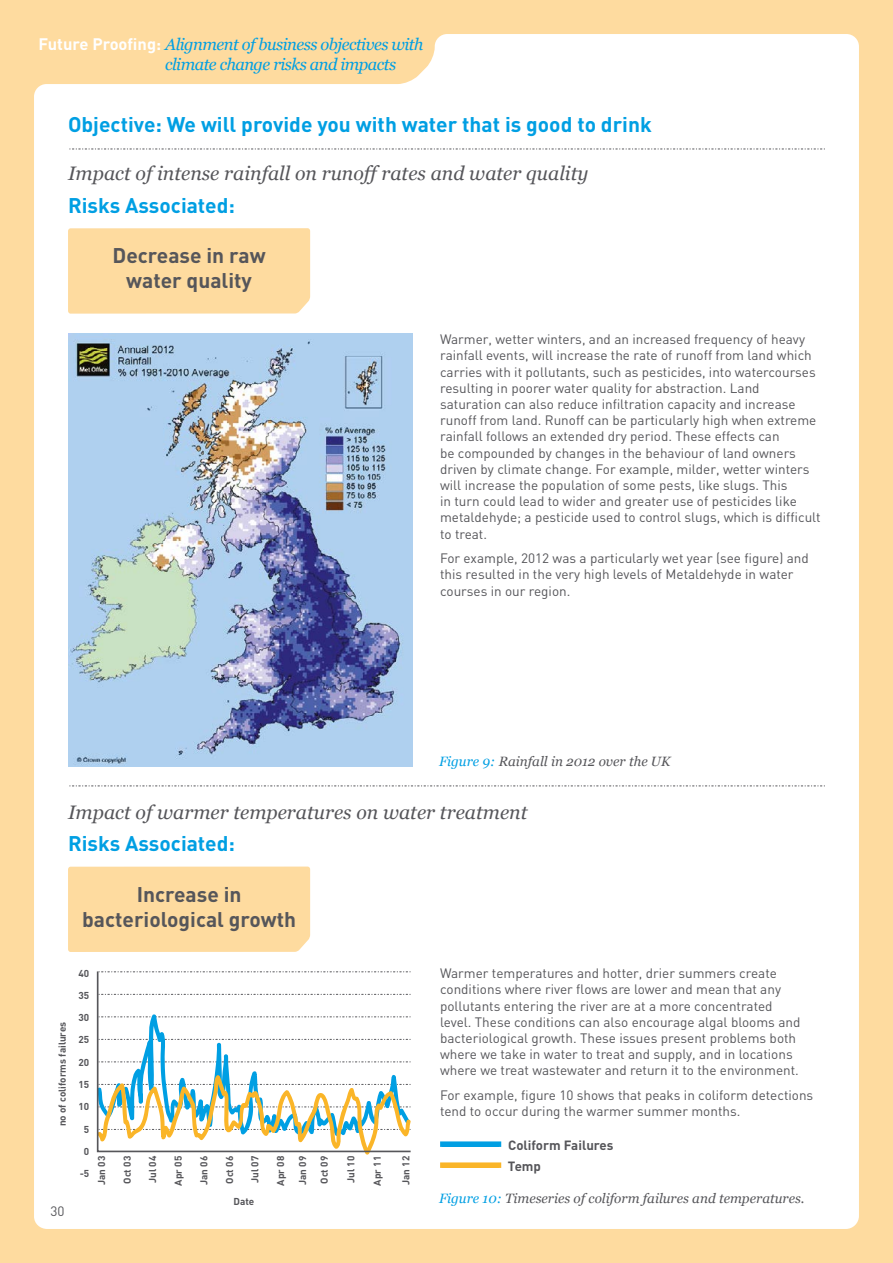
<style>
.page{position:relative;width:893px;height:1263px;background:#fedb9f}
.page>*{position:absolute;margin:0;border:0;box-sizing:border-box;transform-origin:0 0}
.t1{font:700 21px "DIN";color:#009fe3}
.t2{font:700 21px/25.2px "DIN";color:#56565a;text-align:center}
.t3{font:italic 19.5px "Georgia";color:#56565a}
.t4{font:italic 16.5px/19.8px "Georgia";letter-spacing:-.03em;color:#009fe3}
.t5{font:13.5px/16.2px "DIN";color:#56565a}
.t6{font:italic 13.5px "Georgia";color:#56565a}
.t7{font:700 13.35px/21px "DIN";color:#56565a}
.t8{font:700 9.9px "DIN";color:#56565a}
.s1{font-family:"DIN";font-weight:700;font-style:normal;color:#fff}
.s2{color:#009fe3}
</style>
<div class="page">
<div style="left:34px;top:34px;width:825px;height:1195px;background:#fff"></div>
<svg style="left:68px;top:228px;width:242px;height:86px"></svg>
<svg style="left:68px;top:866px;width:242px;height:86px"></svg>
<img style="left:68px;top:333px;width:344px;height:433px">
<svg style="left:68px;top:785px;width:756px;height:1px"></svg>
<svg style="left:68px;top:149px;width:756px;height:1px"></svg>
<div style="left:440px;top:1141px;width:61px;height:6px;border:5px solid #009fe3"></div>
<div style="left:440px;top:1162px;width:61px;height:6px;border:5px solid #fab528"></div>
<svg style="left:96px;top:970px;width:316px;height:183px;background:#e7ede8"></svg>
<p class="t4" style="left:165px;top:34px;width:260px;text-indent:-127px"><span class="s1">Future Proofing:</span> Alignment of business objectives with climate change risks and impacts</p>
<h1 class="t1" style="left:68px;top:111px;width:585px">Objective: We will provide you with water that is good to drink</h1>
<h2 class="t3" style="left:68px;top:160px;width:522px">Impact of intense rainfall on runoff rates and water quality</h2>
<h1 class="t1" style="left:68px;top:192px;width:169px">Risks Associated:</h1>
<h1 class="t2" style="left:113px;top:242px;width:155px">Decrease in raw water quality</h1>
<p class="t5" style="left:440px;top:331px;width:382px">Warmer, wetter winters, and an increased frequency of heavy rainfall events, will increase the rate of runoff from land which carries with it pollutants, such as pesticides, into watercourses resulting in poorer water quality for abstraction. Land saturation can also reduce infiltration capacity and increase runoff from land. Runoff can be particularly high when extreme rainfall follows an extended dry period. These effects can<br>be compounded by changes in the behaviour of land owners driven by climate change. For example, milder, wetter winters will increase the population of some pests, like slugs. This<br>in turn could lead to wider and greater use of pesticides like metaldehyde; a pesticide used to control slugs, which is difficult to treat.</p>
<p class="t5" style="left:440px;top:550px;width:370px">For example, 2012 was a particularly wet year (see figure) and this resulted in the very high levels of Metaldehyde in water courses in our region.</p>
<p class="t6" style="left:439px;top:752px;width:233px"><span class="s2">Figure 9:</span> Rainfall in 2012 over the UK</p>
<h2 class="t3" style="left:68px;top:798px;width:461px">Impact of warmer temperatures on water treatment</h2>
<h1 class="t1" style="left:68px;top:830px;width:169px">Risks Associated:</h1>
<h1 class="t2" style="left:82px;top:880px;width:215px">Increase in bacteriological growth</h1>
<p class="t8" style="left:79px;top:966px;width:12px">40</p>
<p class="t8" style="left:56px;top:1126px;width:106px;rotate:-90deg">no of coliforms failures</p>
<p class="t5" style="left:50px;top:1203px;width:16px">30</p>
<p class="t8" style="left:79px;top:989px;width:12px">35</p>
<p class="t8" style="left:79px;top:1011px;width:12px">30</p>
<p class="t8" style="left:79px;top:1033px;width:12px">25</p>
<p class="t8" style="left:79px;top:1056px;width:12px">20</p>
<p class="t8" style="left:79px;top:1078px;width:12px">15</p>
<p class="t8" style="left:79px;top:1100px;width:12px">10</p>
<p class="t8" style="left:84px;top:1122px;width:7px">5</p>
<p class="t8" style="left:84px;top:1145px;width:7px">0</p>
<p class="t8" style="left:80px;top:1167px;width:11px">-5</p>
<p class="t8" style="left:95px;top:1185px;width:31px;rotate:-90deg">Jan 03</p>
<p class="t8" style="left:121px;top:1184px;width:29px;rotate:-90deg">Oct 03</p>
<p class="t8" style="left:146px;top:1183px;width:29px;rotate:-90deg">Jul 04</p>
<p class="t8" style="left:172px;top:1185px;width:31px;rotate:-90deg">Apr 05</p>
<p class="t8" style="left:197px;top:1185px;width:31px;rotate:-90deg">Jan 06</p>
<p class="t8" style="left:223px;top:1184px;width:29px;rotate:-90deg">Oct 06</p>
<p class="t8" style="left:249px;top:1183px;width:29px;rotate:-90deg">Jul 07</p>
<p class="t8" style="left:274px;top:1185px;width:31px;rotate:-90deg">Apr 08</p>
<p class="t8" style="left:296px;top:1185px;width:31px;rotate:-90deg">Jan 09</p>
<p class="t8" style="left:318px;top:1184px;width:29px;rotate:-90deg">Oct 09</p>
<p class="t8" style="left:344px;top:1183px;width:29px;rotate:-90deg">Jul 10</p>
<p class="t8" style="left:371px;top:1185px;width:31px;rotate:-90deg">Apr 11</p>
<p class="t8" style="left:399px;top:1185px;width:31px;rotate:-90deg">Jan 12</p>
<p class="t8" style="left:234px;top:1195px;width:22px">Date</p>
<p class="t5" style="left:440px;top:965px;width:362px">Warmer temperatures and hotter, drier summers create conditions where river flows are lower and mean that any pollutants entering the river are at a more concentrated level. These conditions can also encourage algal blooms and bacteriological growth. These issues present problems both where we take in water to treat and supply, and in locations where we treat wastewater and return it to the environment.</p>
<p class="t5" style="left:440px;top:1087px;width:375px">For example, figure 10 shows that peaks in coliform detections tend to occur during the warmer summer months.</p>
<p class="t7" style="left:508px;top:1134px;width:107px">Coliform Failures<br>Temp</p>
<p class="t6" style="left:439px;top:1189px;width:367px"><span class="s2">Figure 10:</span> Timeseries of coliform failures and temperatures.</p>
</div>
